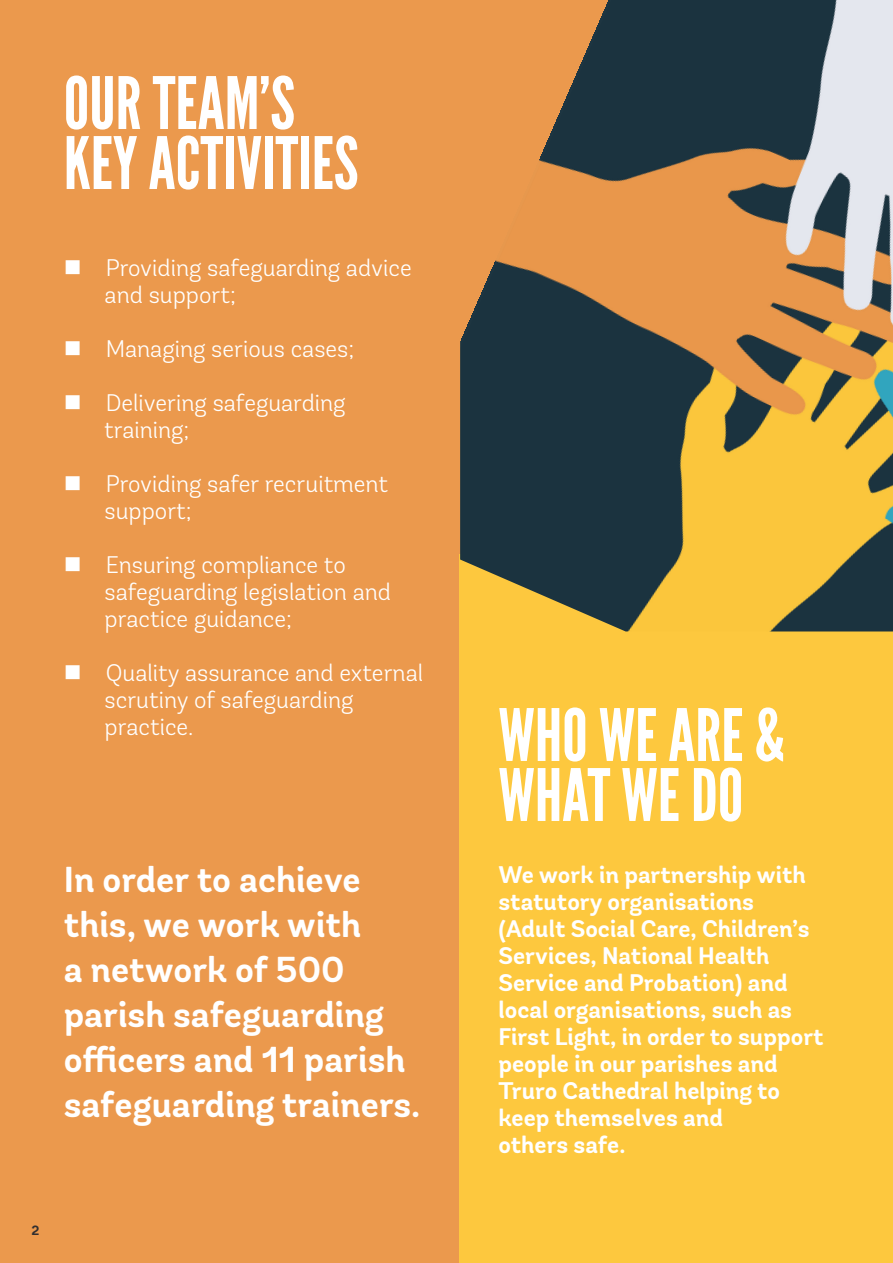
<style>
.page{position:relative;width:893px;height:1263px;background:#eb994d}
.page>*{position:absolute;margin:0;border:0;box-sizing:border-box;transform-origin:0 0}
.Details_Introduction{font:72px/60px "League Gothic";color:#fff}
.t1{font:700 36px/45px "Andes Rounded";color:#fff}
.t2{font:300 24px/27px "Andes Rounded";color:#fff}
.t3{font:700 24px/27px "Andes Rounded";color:#fff}
.Large_quote{font:700 13.5px "Andes Rounded";color:#312f30}
</style>
<div class="page">
<div style="left:460px;top:555px;width:433px;height:708px;background:#fdc83e"></div>
<img style="left:460px;top:0;width:433px;height:631px">
<p class="Details_Introduction" style="left:64px;top:74px;width:233px">OUR TEAM’S</p>
<p class="Details_Introduction" style="left:64px;top:134px;width:296px">KEY ACTIVITIES</p>
<p class="t2" style="left:105px;top:254px;width:309px;text-indent:-41px">■ Providing safeguarding advice and support;</p>
<p class="t2" style="left:64px;top:335px;width:292px">■ Managing serious cases;</p>
<p class="t2" style="left:104px;top:389px;width:243px;text-indent:-40px">■ Delivering safeguarding training;</p>
<p class="t2" style="left:105px;top:470px;width:285px;text-indent:-41px">■ Providing safer recruitment support;</p>
<p class="t2" style="left:105px;top:551px;width:288px;text-indent:-41px">■ Ensuring compliance to safeguarding legislation and practice guidance;</p>
<p class="t2" style="left:105px;top:659px;width:320px;text-indent:-41px">■ Quality assurance and external scrutiny of safeguarding practice.</p>
<p class="t1" style="left:64px;top:858px;width:358px">In order to achieve this, we work with<br>a network of 500 parish safeguarding officers and 11 parish safeguarding trainers.</p>
<p class="Large_quote" style="left:32px;top:1222px;width:9px">2</p>
<p class="Details_Introduction" style="left:498px;top:706px;width:288px">WHO WE ARE &amp;<br>WHAT WE DO</p>
<p class="t3" style="left:498px;top:862px;width:309px">We work in partnership with</p>
<p class="t3" style="left:498px;top:889px;width:257px">statutory organisations</p>
<p class="t3" style="left:498px;top:916px;width:313px">(Adult Social Care, Children’s<br>Services, National Health<br>Service and Probation) and</p>
<p class="t3" style="left:498px;top:997px;width:295px">local organisations, such as</p>
<p class="t3" style="left:498px;top:1024px;width:327px">First Light, in order to support</p>
<p class="t3" style="left:498px;top:1051px;width:281px">people in our parishes and</p>
<p class="t3" style="left:498px;top:1078px;width:283px">Truro Cathedral helping to keep themselves and</p>
<p class="t3" style="left:498px;top:1132px;width:129px">others safe.</p>
</div>
